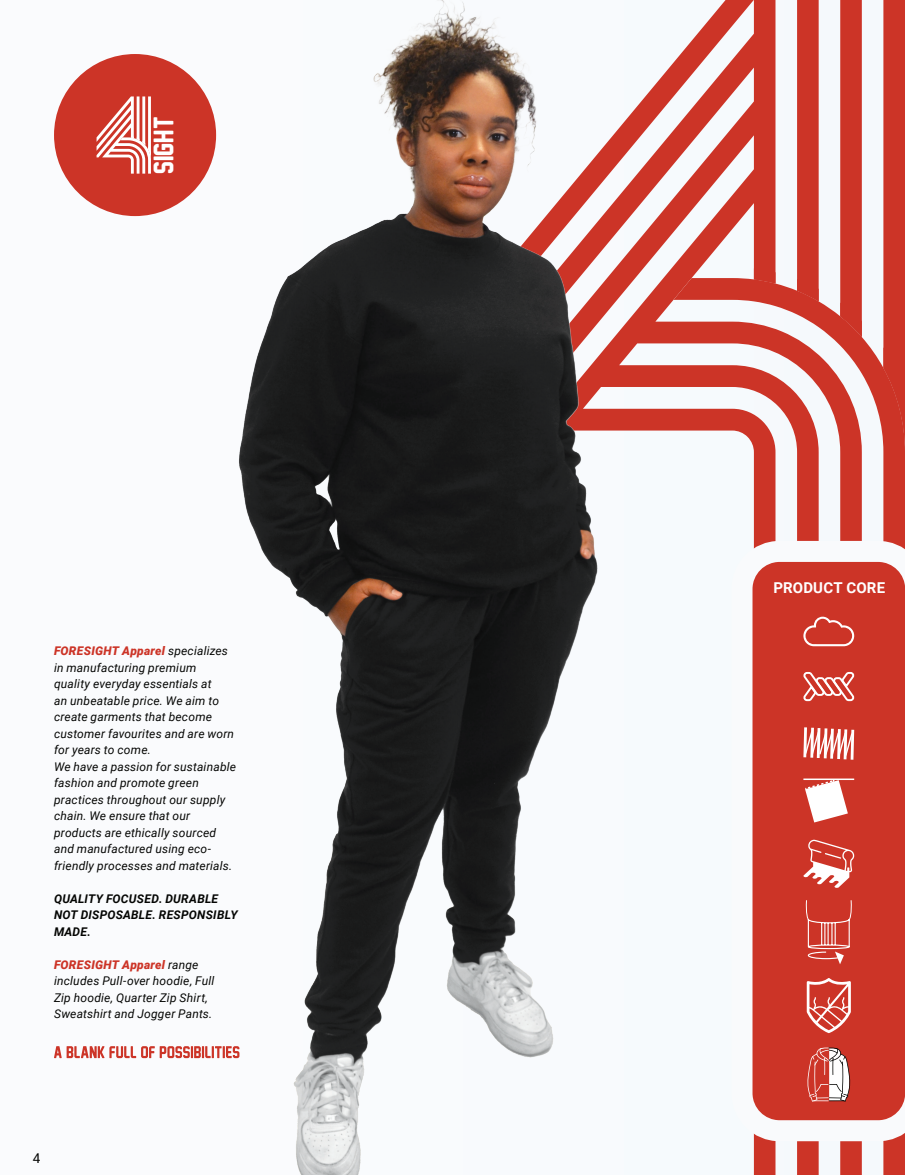
<style>
.page{position:relative;width:905px;height:1175px;background:#fff}
.page>*{position:absolute;margin:0;border:0;box-sizing:border-box;transform-origin:0 0}
.t1{font:25.65px "New Athletic M54";color:#fff}
.t2{font:700 15px "Roboto";letter-spacing:.01em;color:#fff}
.t3{font:13.5px "Roboto";color:#040503}
.t4{font:italic 12px/16.5px "Roboto";letter-spacing:.015em;color:#040503}
.t5{font:italic 700 12px/16.5px "Roboto";letter-spacing:.02em;color:#040503}
.s1{font-weight:900;color:#cc3427}
</style>
<div class="page">
<div style="left:0;top:0;width:904px;height:1174px;background:#fafbfd"></div>
<svg style="left:617px;top:0;width:202px;height:431px"></svg>
<svg style="left:673px;top:278px;width:231px;height:896px"></svg>
<div style="left:883px;top:0;width:21px;height:452px;background:#cc3427"></div>
<div style="left:840px;top:0;width:21px;height:337px;background:#cc3427"></div>
<div style="left:797px;top:0;width:21px;height:301px;background:#cc3427"></div>
<svg style="left:754px;top:268px;width:21px;height:15px"></svg>
<img style="left:200px;top:0;width:417px;height:1174px">
<svg style="left:731px;top:541px;width:173px;height:600px"></svg>
<svg style="left:800px;top:670px;width:56px;height:32px"></svg>
<svg style="left:806px;top:977px;width:44px;height:56px"></svg>
<svg style="left:803px;top:616px;width:51px;height:30px;background:#d4564b"></svg>
<svg style="left:802px;top:724px;width:53px;height:38px"></svg>
<hr style="left:803px;top:778px;width:51px;height:2px;background:#fff">
<svg style="left:805px;top:778px;width:42px;height:44px"></svg>
<div style="left:54px;top:54px;width:162px;height:162px;background:#cc3427;border-radius:50%"></div>
<svg style="left:97px;top:96px;width:54px;height:78px"></svg>
<svg style="left:54px;top:1046px;width:185px;height:12px"></svg>
<svg style="left:803px;top:839px;width:51px;height:49px"></svg>
<svg style="left:807px;top:1047px;width:44px;height:54px"></svg>
<svg style="left:805px;top:899px;width:46px;height:65px;background:#d35247"></svg>
<h1 class="t1" style="left:150px;top:174px;width:58px;rotate:-90deg">sight</h1>
<p class="t4" style="left:54px;top:642px;width:184px"><span class="s1">FORESIGHT Apparel</span> specializes in manufacturing premium<br>quality everyday essentials at<br>an unbeatable price. We aim to create garments that become customer favourites and are worn for years to come.<br>We have a passion for sustainable fashion and promote green practices throughout our supply chain. We ensure that our products are ethically sourced and manufactured using eco&shy;friendly processes and materials.</p>
<p class="t5" style="left:54px;top:890px;width:185px">QUALITY FOCUSED. DURABLE<br>NOT DISPOSABLE. RESPONSIBLY<br>MADE.</p>
<p class="t4" style="left:54px;top:956px;width:162px"><span class="s1">FORESIGHT Apparel</span> range includes Pull-over hoodie, Full<br>Zip hoodie, Quarter Zip Shirt,<br>Sweatshirt and Jogger Pants.</p>
<p class="t3" style="left:33px;top:1148px;width:9px">4</p>
<p class="t2" style="left:773px;top:577px;width:113px">PRODUCT CORE</p>
</div>
